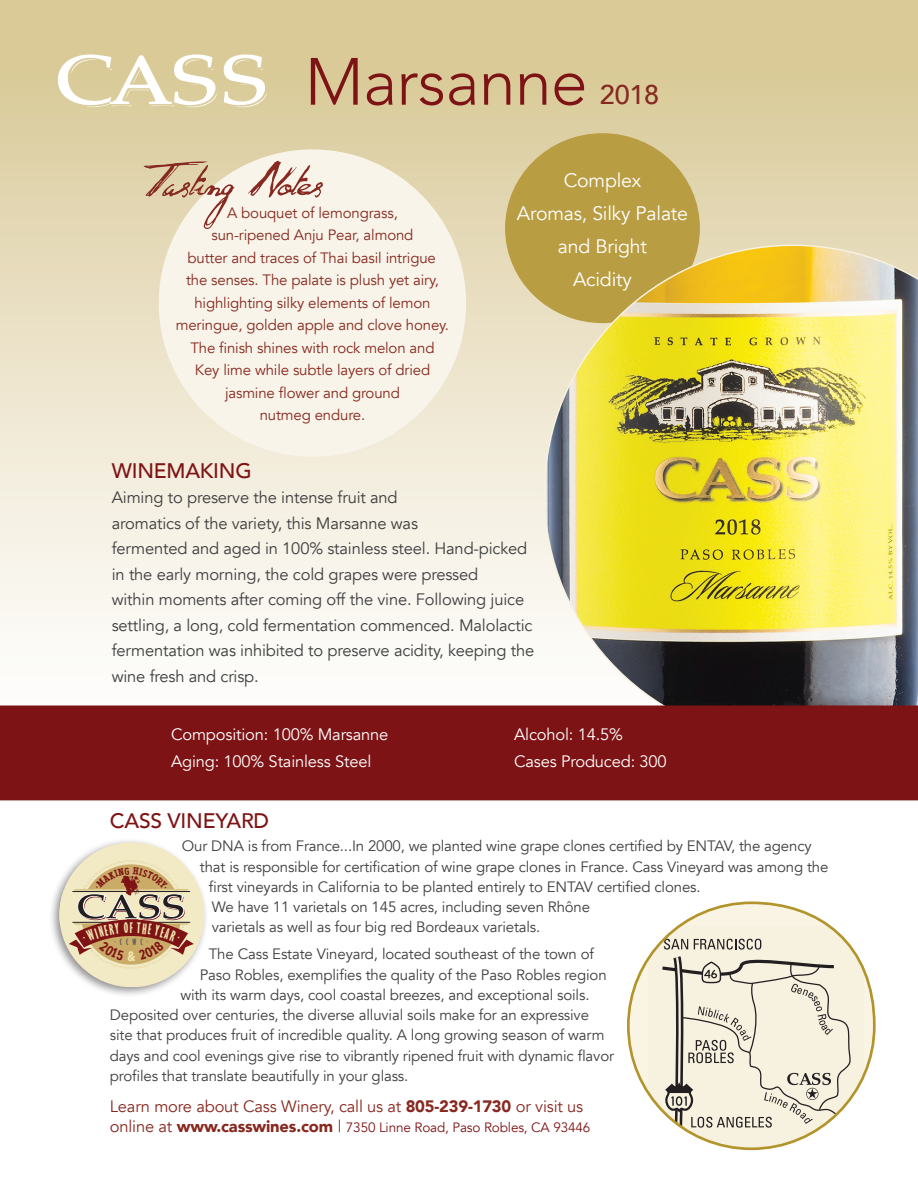
<style>
.page{position:relative;width:918px;height:1188px;background:#fff}
.page>*{position:absolute;margin:0;border:0;box-sizing:border-box;transform-origin:0 0}
.t1{font:300 66px "Avenir";letter-spacing:-.01em;color:#7e1315}
.t2{font:500 27px "Avenir";color:#872920}
.t3{font:500 21px "Avenir";letter-spacing:-.01em;color:#7e1315}
.winemaking_notes{font:19.5px/33px "Avenir";letter-spacing:-.01em;color:#fff;text-align:center}
.t4{font:16.5px/25.5px "Avenir";letter-spacing:-.01em;color:#3e3e3f}
.t5{font:16.5px "Avenir";letter-spacing:-.01em;color:#fff}
.t6{font:16.5px "Avenir";letter-spacing:-.01em;color:#872920}
.t7{font:15px "Avenir";letter-spacing:-.01em;color:#3e3e3f}
.taste_note_in_circle{font:15px/22.5px "Avenir";letter-spacing:-.01em;color:#872920;text-align:center}
.t8{font:13.5px "Avenir";letter-spacing:-.01em;color:#7e1315}
.t9{font:700 extra-condensed 13.5px "Gill Sans";color:#f2e5af}
.t10{font:700 extra-condensed 7.95px "Gill Sans";color:#57585a}
.s1{font-weight:900}
.s2{font-size:16.5px;color:#872920}
.s3{font-weight:900;font-size:16.5px;color:#872920}
</style>
<div class="page">
<div style="left:0;top:0;width:918px;height:755px;background:linear-gradient(to bottom,#d7c691,#fff)"></div>
<svg style="left:56px;top:54px;width:211px;height:53px"></svg>
<div style="left:628px;top:903px;width:246px;height:246px;background:#f9f4e4;border-radius:50%"></div>
<svg style="left:648px;top:926px;width:216px;height:223px"></svg>
<svg style="left:659px;top:939px;width:195px;height:196px"></svg>
<div style="left:48px;top:837px;width:161px;height:162px;background:#231f20;opacity:.5"></div>
<div style="left:59px;top:842px;width:145px;height:145px;background:#f1eac4;border-radius:72px"></div>
<div style="left:59px;top:890px;width:144px;height:34px;background:#f1eac4"></div>
<div style="left:159px;top:149px;width:307px;height:308px;background:#f8f4e9;border-radius:50%"></div>
<div style="left:505px;top:133px;width:195px;height:190px;background:#b99d42;border-radius:50%"></div>
<svg style="left:144px;top:161px;width:179px;height:68px"></svg>
<img style="left:544px;top:245px;width:374px;height:461px">
<div style="left:0;top:706px;width:918px;height:94px;background:#7e1315"></div>
<svg style="left:69px;top:863px;width:125px;height:106px"></svg>
<p class="t1" style="left:305px;top:43px;width:284px">Marsanne</p>
<p class="t2" style="left:600px;top:71px;width:61px">2018</p>
<p class="taste_note_in_circle" style="left:176px;top:202px;width:275px">A bouquet of lemongrass,<br>sun-ripened Anju Pear, almond<br>butter and traces of Thai basil intrigue the senses. The palate is plush yet airy, highlighting silky elements of lemon meringue, golden apple and clove honey.<br>The finish shines with rock melon and<br>Key lime while subtle layers of dried jasmine flower and ground<br>nutmeg endure.</p>
<p class="winemaking_notes" style="left:564px;top:164px;width:79px">Complex</p>
<p class="winemaking_notes" style="left:517px;top:197px;width:173px">Aromas, Silky Palate and Bright</p>
<p class="winemaking_notes" style="left:573px;top:263px;width:60px">Acidity</p>
<p class="t3" style="left:112px;top:452px;width:142px">WINEMAKING</p>
<p class="t4" style="left:112px;top:485px;width:287px">Aiming to preserve the intense fruit and</p>
<p class="t4" style="left:112px;top:511px;width:308px">aromatics of the variety, this Marsanne was</p>
<p class="t4" style="left:112px;top:536px;width:424px">fermented and aged in 100% stainless steel. Hand-picked in the early morning, the cold grapes were pressed<br>within moments after coming off the vine. Following juice settling, a long, cold fermentation commenced. Malolactic fermentation was inhibited to preserve acidity, keeping the wine fresh and crisp.</p>
<p class="t5" style="left:171px;top:724px;width:219px">Composition: 100% Marsanne</p>
<p class="t5" style="left:171px;top:751px;width:202px">Aging: 100% Stainless Steel</p>
<p class="t5" style="left:514px;top:724px;width:110px">Alcohol: 14.5%</p>
<p class="t5" style="left:514px;top:751px;width:154px">Cases Produced: 300</p>
<h3 class="t3" style="left:110px;top:803px;width:161px">CASS VINEYARD</h3>
<p class="t7" style="left:182px;top:837px;width:631px">Our DNA is from France...In 2000, we planted wine grape clones certified by ENTAV, the agency</p>
<p class="t7" style="left:200px;top:858px;width:630px">that is responsible for certification of wine grape clones in France. Cass Vineyard was among the</p>
<p class="t7" style="left:209px;top:878px;width:493px">first vineyards in California to be planted entirely to ENTAV certified clones.</p>
<p class="t7" style="left:212px;top:898px;width:380px">We have 11 varietals on 145 acres, including seven Rhône</p>
<p class="t7" style="left:212px;top:918px;width:330px">varietals as well as four big red Bordeaux varietals.</p>
<p class="t7" style="left:209px;top:945px;width:387px">The Cass Estate Vineyard, located southeast of the town of</p>
<p class="t7" style="left:200px;top:966px;width:408px">Paso Robles, exemplifies the quality of the Paso Robles region</p>
<p class="t7" style="left:180px;top:986px;width:411px">with its warm days, cool coastal breezes, and exceptional soils.</p>
<p class="t7" style="left:110px;top:1006px;width:481px">Deposited over centuries, the diverse alluvial soils make for an expressive</p>
<p class="t7" style="left:110px;top:1026px;width:496px">site that produces fruit of incredible quality. A long growing season of warm</p>
<p class="t7" style="left:110px;top:1047px;width:506px">days and cool evenings give rise to vibrantly ripened fruit with dynamic flavor</p>
<p class="t7" style="left:110px;top:1067px;width:300px">profiles that translate beautifully in your glass.</p>
<p class="t9" style="left:130px;top:920px;width:5px">F</p>
<p class="t10" style="left:115px;top:938px;width:35px">·CCWC·</p>
<p class="t6" style="left:110px;top:1097px;width:475px">Learn more about Cass Winery, call us at <span class="s1">805-239-1730</span> or visit us</p>
<p class="t8" style="left:110px;top:1119px;width:482px"><span class="s2">online at</span> <span class="s3">www.casswines.com</span> <span class="s2">|</span> 7350 Linne Road, Paso Robles, CA 93446</p>
</div>
